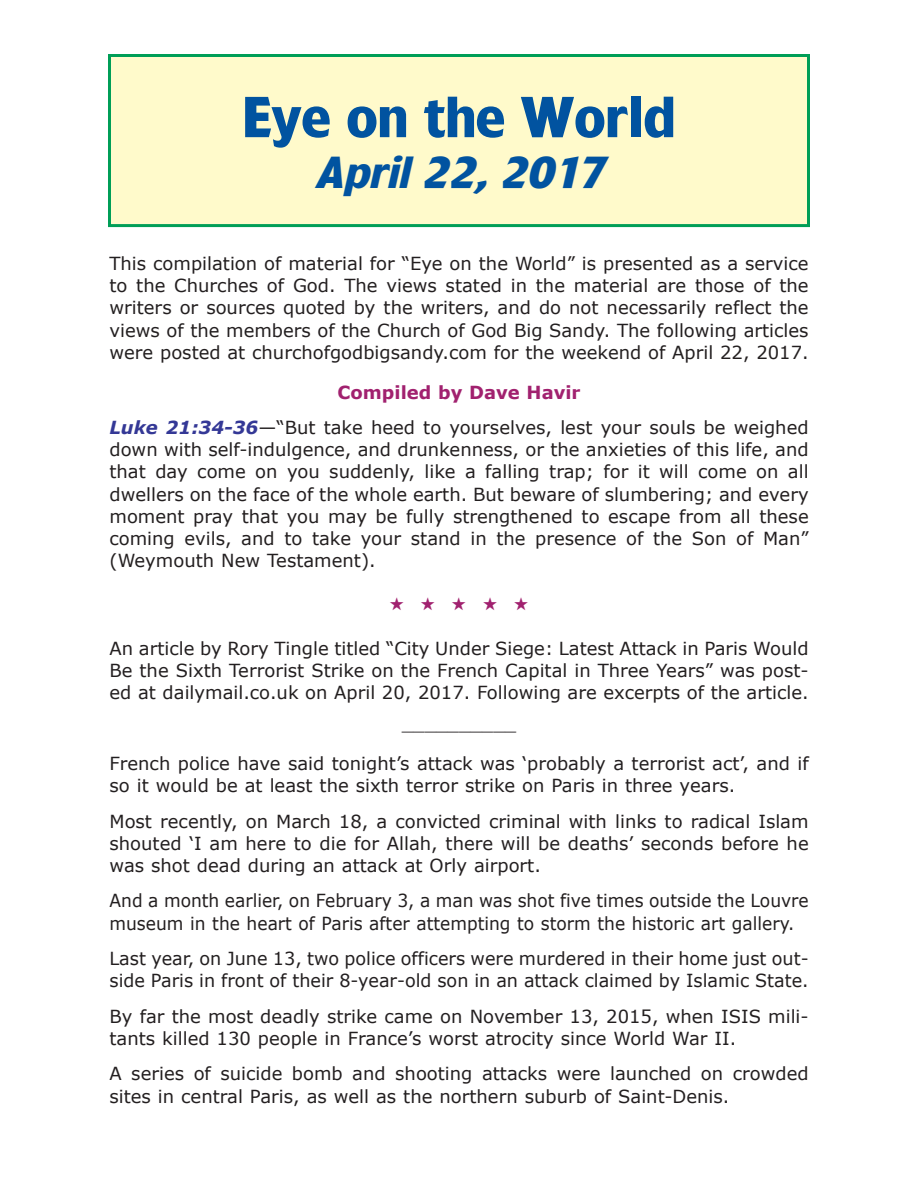
<style>
.page{position:relative;width:918px;height:1188px;background:#fff}
.page>*{position:absolute;margin:0;border:0;box-sizing:border-box;transform-origin:0 0}
.t1{font:700 54px "Forever";color:#0153a0;scale:1.05 1}
.t2{font:italic 700 42px "Forever";color:#0153a0;scale:1.05 1}
.t3{font:18px/22px "Verdana";color:#231f20;text-align:justify}
.t4{font:18px/22px "Verdana";color:#231f20;scale:.95 1}
.t5{font:18px "Zapf Dingbats";color:#a1216f}
.s1{font-weight:700;color:#a1216f}
.s2{font-weight:700;font-style:italic;color:#343896}
</style>
<div class="page">
<div style="left:110px;top:56px;width:698px;height:170px;background:#fffacb"></div>
<div style="left:108px;top:54px;width:702px;height:173px;border:3px solid #009e57"></div>
<h1 class="t1" style="left:242px;top:98px;width:414px">Eye on the World</h1>
<h2 class="t2" style="left:315px;top:157px;width:285px">April 22, 2017</h2>
<p class="t3" style="left:110px;top:252px;width:701px">This compilation of material for “Eye on the World” is presented as a service to the Churches of God. The views stated in the material are those of the writers or sources quoted by the writers, and do not necessarily reflect the views of the members of the Church of God Big Sandy. The following articles were posted at churchofgodbigsandy.com for the weekend of April 22, 2017.</p>
<p class="t3" style="left:110px;top:374px;width:701px;line-height:35.5px;text-align:center"><span class="s1">Compiled by Dave Havir<br></span><span class="s2">Luke 21:34-36</span>—“But take heed to yourselves, lest your souls be weighed</p>
<p class="t3" style="left:110px;top:438px;width:701px">down with self-indulgence, and drunkenness, or the anxieties of this life, and that day come on you suddenly, like a falling trap; for it will come on all dwellers on the face of the whole earth. But beware of slumbering; and every moment pray that you may be fully strengthened to escape from all these coming evils, and to take your stand in the presence of the Son of Man” (Weymouth New Testament).</p>
<p class="t5" style="left:389px;top:595px;width:141px">★★★★★</p>
<p class="t3" style="left:110px;top:637px;width:701px">An article by Rory Tingle titled “City Under Siege: Latest Attack in Paris Would Be the Sixth Terrorist Strike on the French Capital in Three Years” was post&shy;ed at dailymail.co.uk on April 20, 2017. Following are excerpts of the article.</p>
<p class="t3" style="left:402px;top:712px;width:116px">__________</p>
<p class="t3" style="left:110px;top:752px;width:701px">French police have said tonight’s attack was ‘probably a terrorist act’, and if so it would be at least the sixth terror strike on Paris in three years.</p>
<p class="t3" style="left:110px;top:810px;width:701px">Most recently, on March 18, a convicted criminal with links to radical Islam shouted ‘I am here to die for Allah, there will be deaths’ seconds before he was shot dead during an attack at Orly airport.</p>
<p class="t4" style="left:110px;top:889px;width:738px">And a month earlier, on February 3, a man was shot five times outside the Louvre museum in the heart of Paris after attempting to storm the historic art gallery.</p>
<p class="t3" style="left:110px;top:947px;width:701px">Last year, on June 13, two police officers were murdered in their home just out&shy;side Paris in front of their 8-year-old son in an attack claimed by Islamic State.</p>
<p class="t3" style="left:110px;top:1005px;width:701px">By far the most deadly strike came on November 13, 2015, when ISIS mili&shy;tants killed 130 people in France’s worst atrocity since World War II.</p>
<p class="t3" style="left:110px;top:1062px;width:701px">A series of suicide bomb and shooting attacks were launched on crowded sites in central Paris, as well as the northern suburb of Saint-Denis.</p>
</div>
